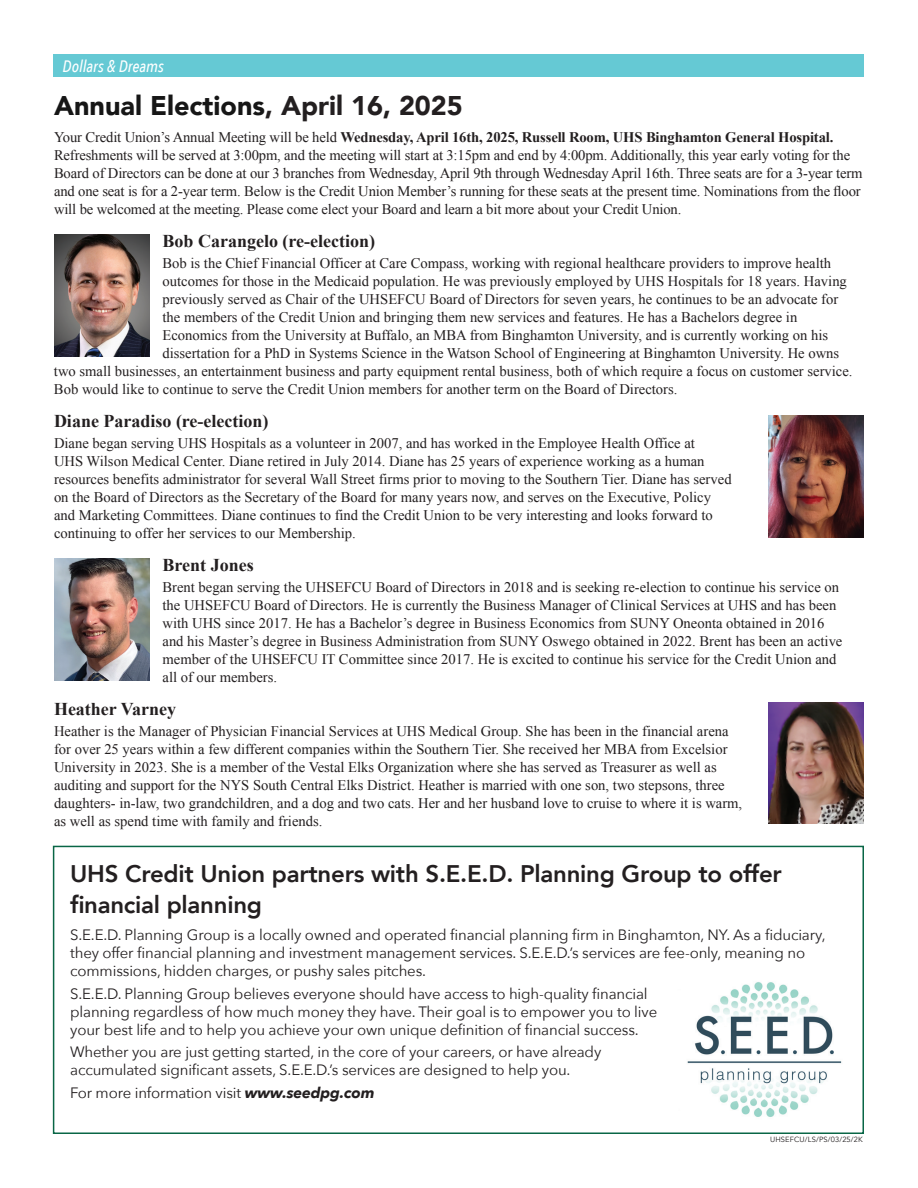
<style>
.page{position:relative;width:918px;height:1188px;background:#fff}
.page>*{position:absolute;margin:0;border:0;box-sizing:border-box;transform-origin:0 0}
.t1{font:900 27px "Avenir";color:#161616}
.t2{font:800 24px/31.5px "Avenir";letter-spacing:-.01em;color:#231f20}
.t3{font:700 18px "Times New Roman";color:#231f20}
.t4{font:italic 500 16.5px "Avenir Next Condensed";color:#fff}
.t5{font:15px/18px "Avenir Next";letter-spacing:-.01em;color:#231f20}
.t6{font:14.7px/18px "Times New Roman";color:#231f20}
.t7{font:7.5px "Avenir";letter-spacing:.02em;color:#231f20}
.s1{color:#231f20}
.s2{font-weight:700}
.s3{font-weight:700;font-style:italic}
</style>
<div class="page">
<div style="left:54px;top:54px;width:810px;height:22px;background:#65c9d4"></div>
<div style="left:53px;top:846px;width:811px;height:288px;border:2px solid #096646"></div>
<img style="left:687px;top:982px;width:155px;height:135px">
<img style="left:54px;top:234px;width:95px;height:122px">
<img style="left:769px;top:416px;width:95px;height:122px">
<img style="left:54px;top:558px;width:95px;height:122px">
<img style="left:769px;top:702px;width:95px;height:122px">
<p class="t4" style="left:63px;top:56px;width:103px">Dollars &amp; Dreams</p>
<h1 class="t1" style="left:54px;top:83px;width:410px">Annual Elections<span class="s1">, April 16, 2025</span></h1>
<p class="t6" style="left:54px;top:128px;width:810px">Your Credit Union’s Annual Meeting will be held <span class="s2">Wednesday, April 16th, 2025, Russell Room, UHS Binghamton General Hospital.<br></span>Refreshments will be served at 3:00pm, and the meeting will start at 3:15pm and end by 4:00pm. Additionally, this year early voting for the Board of Directors can be done at our 3 branches from Wednesday, April 9th through Wednesday April 16th. Three seats are for a 3-year term and one seat is for a 2-year term. Below is the Credit Union Member’s running for these seats at the present time. Nominations from the floor will be welcomed at the meeting. Please come elect your Board and learn a bit more about your Credit Union.</p>
<p class="t3" style="left:163px;top:229px;width:214px">Bob Carangelo (re-election)</p>
<p class="t6" style="left:163px;top:254px;width:670px">Bob is the Chief Financial Officer at Care Compass, working with regional healthcare providers to improve health</p>
<p class="t6" style="left:163px;top:272px;width:686px">outcomes for those in the Medicaid population. He was previously employed by UHS Hospitals for 18 years. Having</p>
<p class="t6" style="left:163px;top:290px;width:677px">previously served as Chair of the UHSEFCU Board of Directors for seven years, he continues to be an advocate for</p>
<p class="t6" style="left:163px;top:308px;width:636px">the members of the Credit Union and bringing them new services and features. He has a Bachelors degree in</p>
<p class="t6" style="left:163px;top:326px;width:667px">Economics from the University at Buffalo, an MBA from Binghamton University, and is currently working on his</p>
<p class="t6" style="left:163px;top:344px;width:678px">dissertation for a PhD in Systems Science in the Watson School of Engineering at Binghamton University. He owns</p>
<p class="t6" style="left:54px;top:362px;width:800px">two small businesses, an entertainment business and party equipment rental business, both of which require a focus on customer service.</p>
<p class="t6" style="left:54px;top:380px;width:625px">Bob would like to continue to serve the Credit Union members for another term on the Board of Directors.</p>
<p class="t3" style="left:54px;top:409px;width:216px">Diane Paradiso (re-election)</p>
<p class="t6" style="left:54px;top:434px;width:679px">Diane began serving UHS Hospitals as a volunteer in 2007, and has worked in the Employee Health Office at<br>UHS Wilson Medical Center. Diane retired in July 2014. Diane has 25 years of experience working as a human resources benefits administrator for several Wall Street firms prior to moving to the Southern Tier. Diane has served on the Board of Directors as the Secretary of the Board for many years now, and serves on the Executive, Policy and Marketing Committees. Diane continues to find the Credit Union to be very interesting and looks forward to continuing to offer her services to our Membership.</p>
<p class="t3" style="left:163px;top:553px;width:93px">Brent Jones</p>
<p class="t6" style="left:163px;top:578px;width:681px">Brent began serving the UHSEFCU Board of Directors in 2018 and is seeking re-election to continue his service on the UHSEFCU Board of Directors. He is currently the Business Manager of Clinical Services at UHS and has been with UHS since 2017. He has a Bachelor’s degree in Business Economics from SUNY Oneonta obtained in 2016 and his Master’s degree in Business Administration from SUNY Oswego obtained in 2022. Brent has been an active member of the UHSEFCU IT Committee since 2017. He is excited to continue his service for the Credit Union and all of our members.</p>
<p class="t3" style="left:54px;top:697px;width:124px">Heather Varney</p>
<p class="t6" style="left:54px;top:722px;width:690px">Heather is the Manager of Physician Financial Services at UHS Medical Group. She has been in the financial arena for over 25 years within a few different companies within the Southern Tier. She received her MBA from Excelsior University in 2023. She is a member of the Vestal Elks Organization where she has served as Treasurer as well as auditing and support for the NYS South Central Elks District. Heather is married with one son, two stepsons, three daughters- in-law, two grandchildren, and a dog and two cats. Her and her husband love to cruise to where it is warm, as well as spend time with family and friends.</p>
<h2 class="t2" style="left:70px;top:857px;width:713px">UHS Credit Union partners with S.E.E.D. Planning Group to offer financial planning</h2>
<p class="t5" style="left:70px;top:925px;width:757px">S.E.E.D. Planning Group is a locally owned and operated financial planning firm in Binghamton, NY. As a fiduciary, they offer financial planning and investment management services. S.E.E.D.’s services are fee-only, meaning no commissions, hidden charges, or pushy sales pitches.</p>
<p class="t5" style="left:70px;top:984px;width:589px">S.E.E.D. Planning Group believes everyone should have access to high-quality financial planning regardless of how much money they have. Their goal is to empower you to live your best life and to help you achieve your own unique definition of financial success.</p>
<p class="t5" style="left:70px;top:1042px;width:533px">Whether you are just getting started, in the core of your careers, or have already accumulated significant assets, S.E.E.D.’s services are designed to help you.</p>
<p class="t5" style="left:70px;top:1083px;width:306px">For more information visit <span class="s3">www.seedpg.com</span></p>
<p class="t7" style="left:770px;top:1134px;width:94px">UHSEFCU/LS/PS/03/25/2K</p>
</div>
